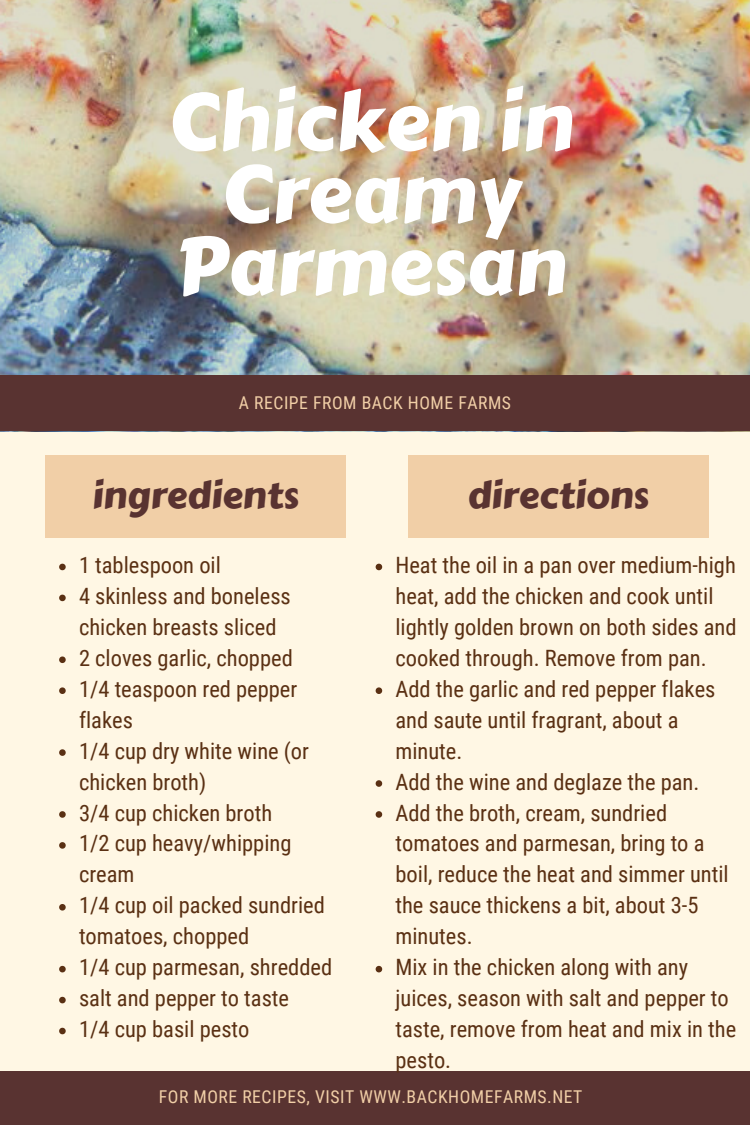
<style>
.page{position:relative;width:750px;height:1125px;background:#fff7e4}
.page>*{position:absolute;margin:0;border:0;box-sizing:border-box;transform-origin:0 0}
.t1{font:80px/72.2px "Carter One";color:#fff;text-align:center}
.t2{font:36.88px "Carter One";color:#593331}
.t3{font:22.5px/31px "Roboto Condensed";color:#5a3013}
.t4{font:17.62px "Roboto Condensed";letter-spacing:.03em;color:#f1cfa7}
</style>
<div class="page">
<img style="left:0;top:0;width:750px;height:375px">
<div style="left:45px;top:456px;width:301px;height:81px;background:#f1cfa7"></div>
<div style="left:0;top:1071px;width:750px;height:54px;background:#593331"></div>
<div style="left:408px;top:456px;width:301px;height:81px;background:#f1cfa7"></div>
<div style="left:0;top:375px;width:750px;height:56px;background:#593331"></div>
<svg style="left:59px;top:564px;width:7px;height:6px"></svg>
<svg style="left:59px;top:595px;width:7px;height:6px"></svg>
<svg style="left:59px;top:656px;width:7px;height:7px"></svg>
<svg style="left:59px;top:687px;width:7px;height:7px"></svg>
<svg style="left:59px;top:749px;width:7px;height:7px"></svg>
<svg style="left:59px;top:811px;width:7px;height:7px"></svg>
<svg style="left:59px;top:842px;width:7px;height:7px"></svg>
<svg style="left:59px;top:904px;width:7px;height:7px"></svg>
<svg style="left:59px;top:966px;width:7px;height:6px"></svg>
<svg style="left:59px;top:997px;width:7px;height:6px"></svg>
<svg style="left:59px;top:1028px;width:7px;height:6px"></svg>
<svg style="left:376px;top:564px;width:6px;height:6px"></svg>
<svg style="left:376px;top:687px;width:6px;height:7px"></svg>
<svg style="left:376px;top:780px;width:6px;height:7px"></svg>
<svg style="left:376px;top:811px;width:6px;height:7px"></svg>
<svg style="left:376px;top:966px;width:6px;height:6px"></svg>
<h1 class="t1" style="left:168px;top:86px;width:407px">Chicken in<br>Creamy<br>Parmesan</h1>
<p class="t4" style="left:239px;top:393px;width:274px">A RECIPE FROM BACK HOME FARMS</p>
<h2 class="t2" style="left:92px;top:467px;width:208px">ingredients</h2>
<h2 class="t2" style="left:467px;top:467px;width:183px">directions</h2>
<p class="t3" style="left:79px;top:550px;width:255px">1 tablespoon oil<br>4 skinless and boneless chicken breasts sliced<br>2 cloves garlic, chopped<br>1/4 teaspoon red pepper flakes<br>1/4 cup dry white wine (or chicken broth)<br>3/4 cup chicken broth<br>1/2 cup heavy/whipping cream<br>1/4 cup oil packed sundried tomatoes, chopped<br>1/4 cup parmesan, shredded salt and pepper to taste<br>1/4 cup basil pesto</p>
<p class="t3" style="left:396px;top:550px;width:343px">Heat the oil in a pan over medium-high heat, add the chicken and cook until lightly golden brown on both sides and cooked through. Remove from pan.<br>Add the garlic and red pepper flakes and saute until fragrant, about a minute.<br>Add the wine and deglaze the pan.<br>Add the broth, cream, sundried tomatoes and parmesan, bring to a boil, reduce the heat and simmer until the sauce thickens a bit, about 3-5 minutes.<br>Mix in the chicken along with any juices, season with salt and pepper to taste, remove from heat and mix in the pesto.</p>
<p class="t4" style="left:159px;top:1087px;width:425px">FOR MORE RECIPES, VISIT WWW.BACKHOMEFARMS.NET</p>
</div>
